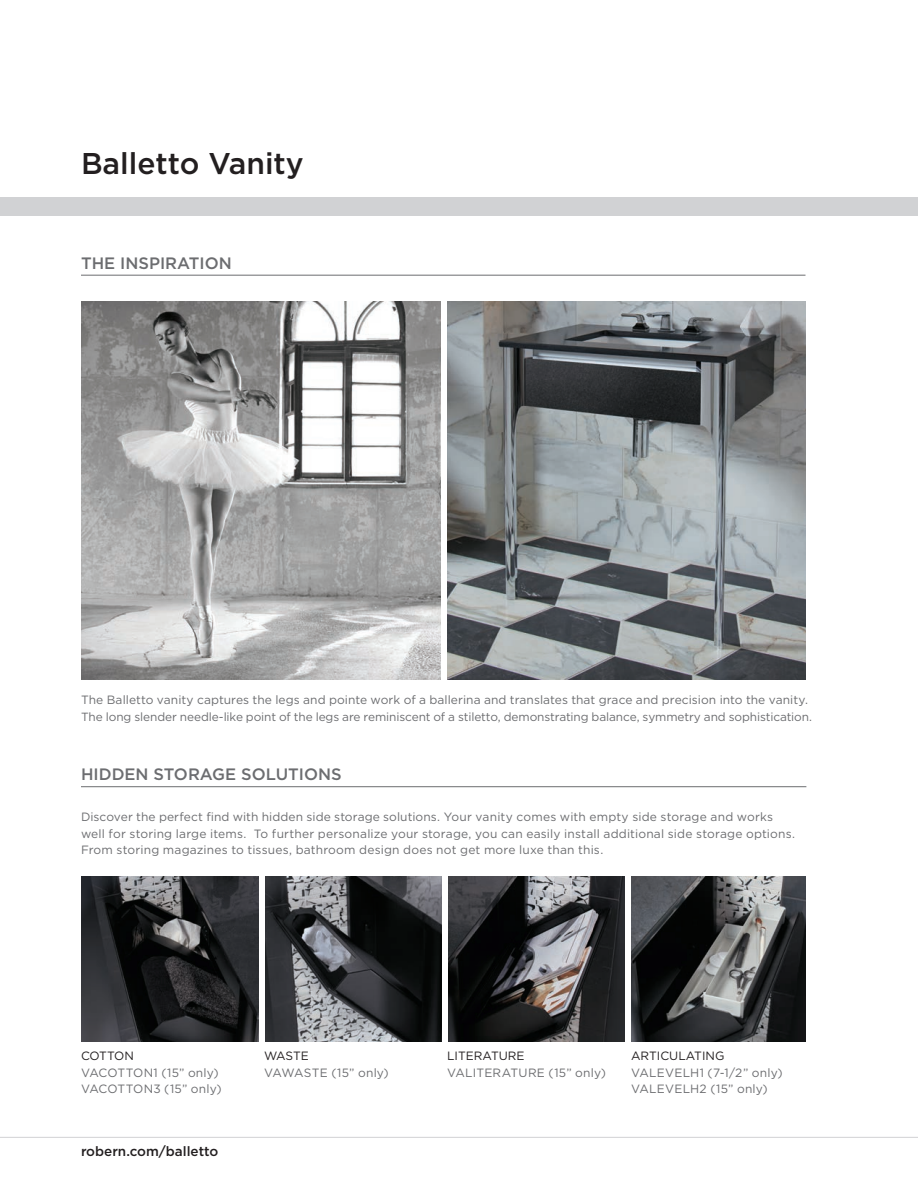
<style>
.page{position:relative;width:918px;height:1188px;background:#fff}
.page>*{position:absolute;margin:0;border:0;box-sizing:border-box;transform-origin:0 0}
.t1{font:500 30px "Gotham";color:#231f20}
.t2{font:500 16.5px "Gotham";color:#6c6d70}
.t3{font:500 13.5px "Gotham";color:#231f20}
.t4{font:12px/16.5px "Gotham";letter-spacing:.01em;color:#6c6d70}
.t5{font:12px "Gotham";color:#231f20}
.t6{font:11.85px "Gotham";letter-spacing:-.01em;color:#6c6d70}
</style>
<div class="page">
<hr style="left:81px;top:275px;width:725px;height:1px;background:#6c6d70">
<hr style="left:81px;top:786px;width:725px;height:1px;background:#6c6d70">
<img style="left:81px;top:302px;width:360px;height:377px">
<img style="left:447px;top:302px;width:359px;height:377px">
<hr style="left:0;top:1137px;width:918px;height:1px;background:#d1d2d4">
<div style="left:0;top:197px;width:918px;height:19px;background:#d1d2d4"></div>
<img style="left:265px;top:876px;width:177px;height:166px">
<img style="left:81px;top:876px;width:178px;height:166px">
<img style="left:448px;top:876px;width:177px;height:166px">
<img style="left:631px;top:876px;width:175px;height:166px">
<h1 class="t1" style="left:81px;top:146px;width:224px">Balletto Vanity</h1>
<h2 class="t2" style="left:81px;top:254px;width:152px">THE INSPIRATION</h2>
<p class="t4" style="left:81px;top:692px;width:728px">The Balletto vanity captures the legs and pointe work of a ballerina and translates that grace and precision into the vanity.</p>
<p class="t6" style="left:81px;top:710px;width:733px">The long slender needle-like point of the legs are reminiscent of a stiletto, demonstrating balance, symmetry and sophistication.</p>
<h2 class="t2" style="left:81px;top:765px;width:262px">HIDDEN STORAGE SOLUTIONS</h2>
<p class="t4" style="left:81px;top:808px;width:716px">Discover the perfect find with hidden side storage solutions. Your vanity comes with empty side storage and works well for storing large items. To further personalize your storage, you can easily install additional side storage options.<br>From storing magazines to tissues, bathroom design does not get more luxe than this.</p>
<p class="t5" style="left:81px;top:1049px;width:54px">COTTON</p>
<p class="t4" style="left:81px;top:1064px;width:142px">VACOTTON1 (15” only)<br>VACOTTON3 (15” only)</p>
<p class="t3" style="left:81px;top:1144px;width:139px">robern.com/balletto</p>
<p class="t5" style="left:264px;top:1049px;width:46px">WASTE</p>
<p class="t4" style="left:264px;top:1064px;width:126px">VAWASTE (15” only)</p>
<p class="t5" style="left:447px;top:1049px;width:79px">LITERATURE</p>
<p class="t4" style="left:447px;top:1064px;width:160px">VALITERATURE (15” only)</p>
<p class="t5" style="left:631px;top:1049px;width:95px">ARTICULATING</p>
<p class="t4" style="left:631px;top:1064px;width:153px">VALEVELH1 (7-1/2” only)<br>VALEVELH2 (15” only)</p>
</div>
